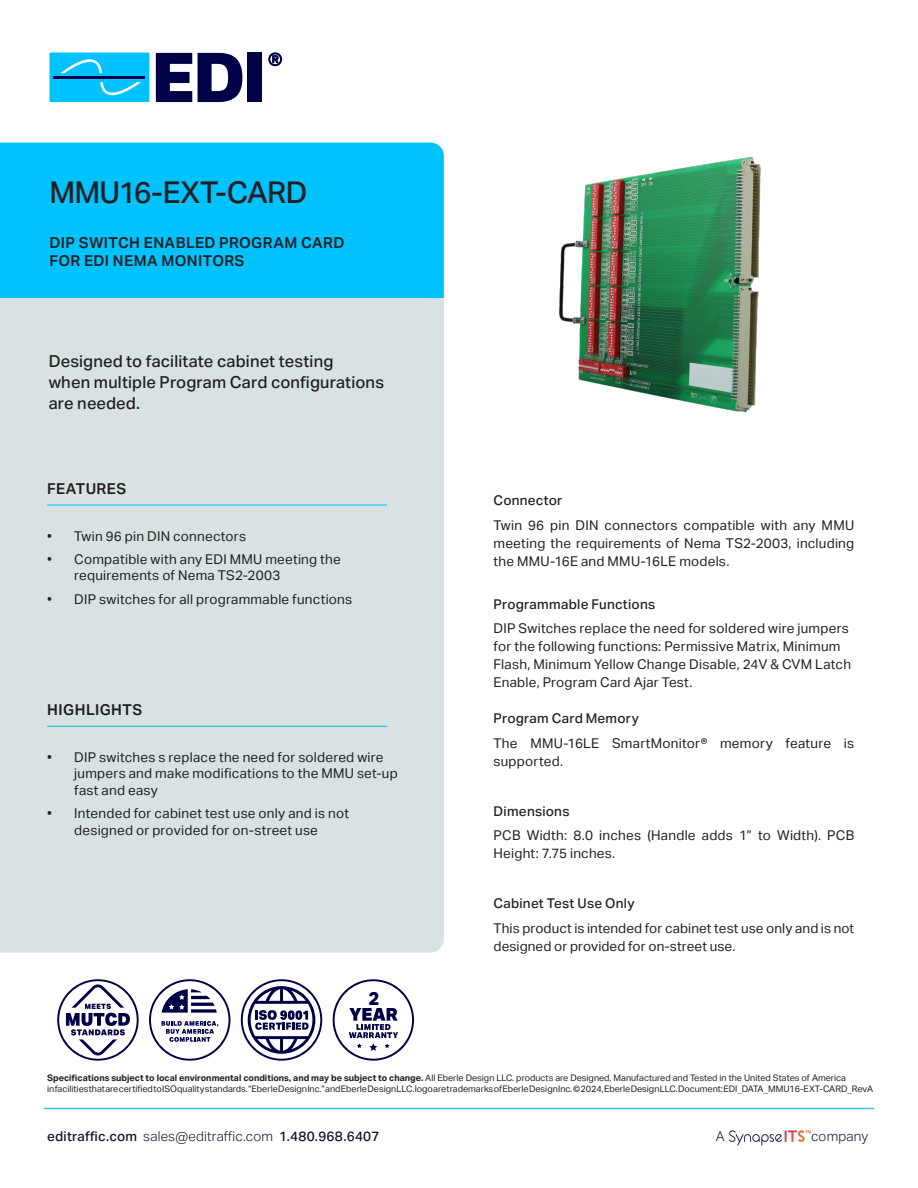
<style>
.page{position:relative;width:918px;height:1188px;background:#fff}
.page>*{position:absolute;margin:0;border:0;box-sizing:border-box;transform-origin:0 0}
.Product_Name{font:500 30px "Aktiv Grotesk";letter-spacing:-.02em;color:#231f20}
.t1{font:800 18.45px "Aktiv Grotesk";color:#000047}
.Subheading{font:500 16.5px/21px "Aktiv Grotesk";letter-spacing:.01em;color:#231f20}
.Feature{font:600 15px/18px "Aktiv Grotesk";letter-spacing:.03em;color:#231f20}
.Problem-oriented_features_body{font:13.5px/16.5px "Aktiv Grotesk";letter-spacing:.015em;color:#231f20}
.Paragraphs{font:13.5px/18px "Aktiv Grotesk";letter-spacing:.015em;color:#231f20}
.t2{font:500 13.5px "Aktiv Grotesk";letter-spacing:.02em;color:#140f29}
.Problem-oriented_features_heading{font:500 13.5px "Aktiv Grotesk";letter-spacing:.02em;color:#231f20}
.Paragraphs-2{font:500 13.5px "Aktiv Grotesk";letter-spacing:.02em;color:#231f20}
.t3{font:300 13.5px "Aktiv Grotesk";letter-spacing:.015em;color:#140f29}
.t4{font:9px/10.8px "Aktiv Grotesk";color:#231f20}
.s1{font-weight:700}
.s2{font-weight:300}
</style>
<div class="page">
<hr style="left:44px;top:1108px;width:830px;height:1px;background:#3abfef">
<img style="left:728px;top:1130px;width:83px;height:16px">
<div style="left:0;top:298px;width:444px;height:655px;background:#d8e2e2"></div>
<div style="left:0;top:143px;width:444px;height:155px;background:#00c2ff"></div>
<img style="left:559px;top:157px;width:202px;height:256px">
<hr style="left:47px;top:505px;width:340px;height:1px;background:#00c2ff">
<hr style="left:47px;top:726px;width:340px;height:1px;background:#00c2ff">
<svg style="left:156px;top:53px;width:36px;height:49px"></svg>
<svg style="left:198px;top:53px;width:44px;height:49px"></svg>
<div style="left:247px;top:53px;width:14px;height:49px;background:#000047"></div>
<div style="left:50px;top:52px;width:99px;height:50px;background:#00c2ff"></div>
<svg style="left:60px;top:59px;width:42px;height:14px"></svg>
<svg style="left:100px;top:82px;width:41px;height:13px"></svg>
<hr style="left:54px;top:76px;width:91px;height:3px;background:#000047">
<svg style="left:268px;top:52px;width:14px;height:14px"></svg>
<svg style="left:57px;top:979px;width:82px;height:82px"></svg>
<svg style="left:149px;top:979px;width:81px;height:82px"></svg>
<svg style="left:241px;top:979px;width:81px;height:82px"></svg>
<svg style="left:333px;top:979px;width:81px;height:82px"></svg>
<p class="Product_Name" style="left:50px;top:176px;width:259px">MMU16-EXT-CARD</p>
<p class="Feature" style="left:50px;top:234px;width:296px">DIP SWITCH ENABLED PROGRAM CARD<br>FOR EDI NEMA MONITORS</p>
<p class="Subheading" style="left:49px;top:351px;width:286px">Designed to facilitate cabinet testing</p>
<p class="Subheading" style="left:49px;top:372px;width:337px">when multiple Program Card configurations are needed.</p>
<p class="Feature" style="left:47px;top:480px;width:81px">FEATURES</p>
<p class="Problem-oriented_features_body" style="left:47px;top:528px;width:200px">• Twin 96 pin DIN connectors</p>
<p class="Problem-oriented_features_body" style="left:74px;top:551px;width:268px;text-indent:-27px">• Compatible with any EDI MMU meeting the requirements of Nema TS2-2003</p>
<p class="Problem-oriented_features_body" style="left:47px;top:591px;width:306px">• DIP switches for all programmable functions</p>
<p class="Feature" style="left:47px;top:701px;width:97px">HIGHLIGHTS</p>
<p class="Problem-oriented_features_body" style="left:74px;top:749px;width:325px;text-indent:-27px">• DIP switches s replace the need for soldered wire jumpers and make modifications to the MMU set-up fast and easy</p>
<p class="Problem-oriented_features_body" style="left:47px;top:805px;width:303px;text-align:center">• Intended for cabinet test use only and is not designed or provided for on-street use</p>
<p class="t1" style="left:368px;top:988px;width:12px">2</p>
<p class="Paragraphs-2" style="left:494px;top:493px;width:70px">Connector</p>
<p class="Paragraphs" style="left:494px;top:516px;width:362px;text-align:justify">Twin 96 pin DIN connectors compatible with any MMU meeting the requirements of Nema TS2-2003, including the MMU-16E and MMU-16LE models.</p>
<p class="Paragraphs-2" style="left:494px;top:596px;width:163px">Programmable Functions</p>
<p class="Problem-oriented_features_body" style="left:494px;top:620px;width:359px;line-height:18px">DIP Switches replace the need for soldered wire jumpers for the following functions: Permissive Matrix, Minimum Flash, Minimum Yellow Change Disable, 24V &amp; CVM Latch Enable, Program Card Ajar Test.</p>
<p class="Problem-oriented_features_heading" style="left:494px;top:711px;width:147px">Program Card Memory</p>
<p class="Paragraphs" style="left:494px;top:734px;width:362px">The MMU-16LE SmartMonitor® memory feature is supported.</p>
<p class="Problem-oriented_features_heading" style="left:494px;top:803px;width:77px">Dimensions</p>
<p class="Paragraphs" style="left:494px;top:827px;width:362px">PCB Width: 8.0 inches (Handle adds 1” to Width). PCB<br>Height: 7.75 inches.</p>
<p class="Problem-oriented_features_heading" style="left:494px;top:895px;width:143px">Cabinet Test Use Only</p>
<p class="Paragraphs" style="left:494px;top:919px;width:362px">This product is intended for cabinet test use only and is not designed or provided for on-street use.</p>
<p class="t4" style="left:47px;top:1073px;width:827px"><span class="s1">Specifications subject to local environmental conditions, and may be subject to change.</span> All Eberle Design LLC. products are Designed, Manufactured and Tested in the United States of America<br>in facilities that are certified to ISO quality standards. “Eberle Design Inc.” and Eberle Design LLC. logo are trademarks of Eberle Design Inc. © 2024, Eberle Design LLC. Document: EDI_DATA_MMU16-EXT-CARD_RevA</p>
<p class="t3" style="left:716px;top:1129px;width:10px">A</p>
<p class="t3" style="left:811px;top:1129px;width:59px">company</p>
<p class="t2" style="left:47px;top:1128px;width:334px">editraffic.com <span class="s2">sales@editraffic.com</span> 1.480.968.6407</p>
</div>
